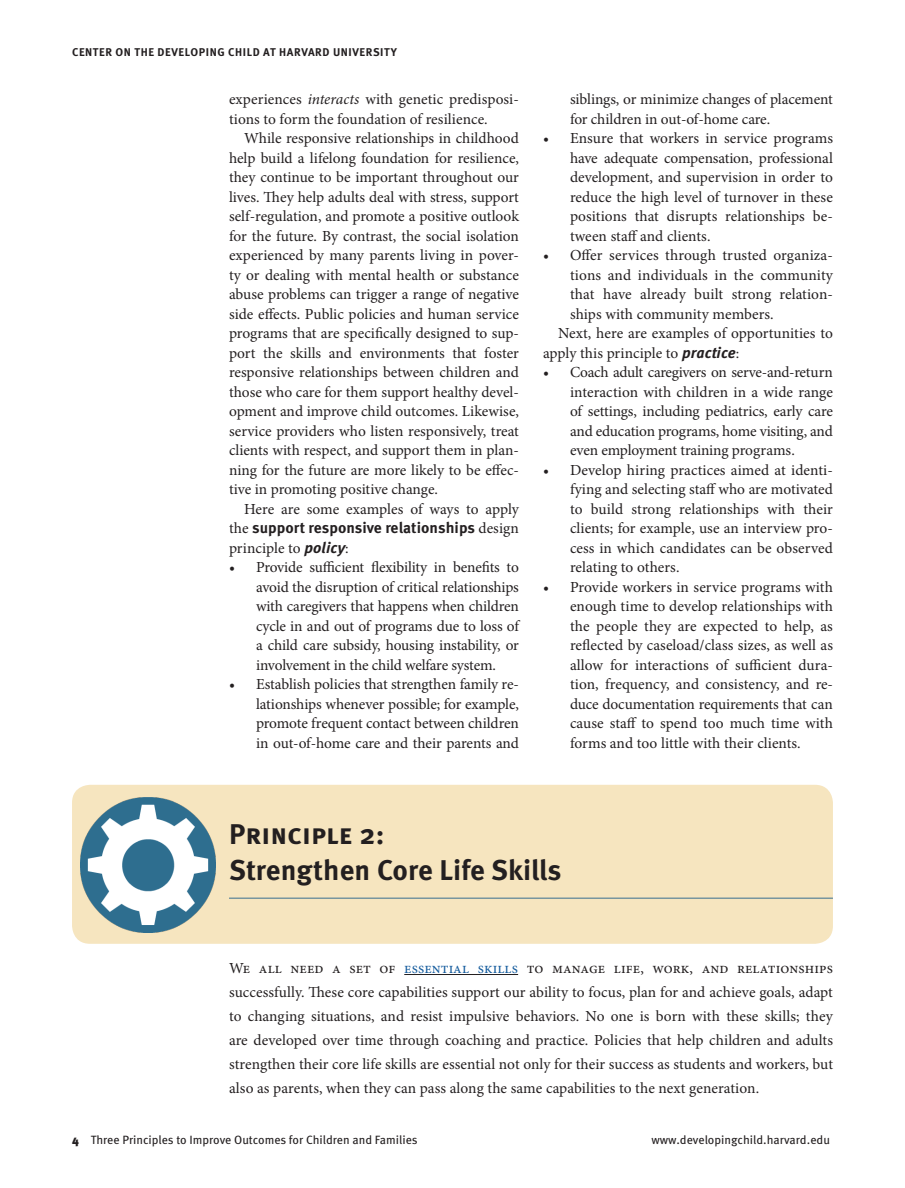
<style>
.page{position:relative;width:905px;height:1188px;background:#fff}
.page>*{position:absolute;margin:0;border:0;box-sizing:border-box;transform-origin:0 0}
.subhed_1{font:700 28.5px/36px "Meta OT";letter-spacing:.005em;color:#231f20}
.intro_text_no_indent{font:15.3px/19.5px "Minion Pro";color:#231f20;text-align:justify}
.sidebar1_text{font:12px "Meta OT";color:#231f20}
.header_left{font:700 11.25px "Meta OT";letter-spacing:.05em;color:#231f20}
.s1{font-style:italic}
.s2{font-family:"Meta OT";font-weight:700}
.s3{font-family:"Meta OT";font-weight:700;font-style:italic}
.s4{color:#175d9e}
.s5{font-weight:900}
</style>
<div class="page">
<hr style="left:404px;top:974px;width:114px;height:1px;background:#231f20">
<div style="left:72px;top:785px;width:760px;height:159px;background:#f6e5bf;border-radius:18px"></div>
<hr style="left:229px;top:898px;width:603px;height:1px;background:#386e8f">
<img style="left:81px;top:798px;width:135px;height:135px">
<p class="header_left" style="left:72px;top:45px;width:326px">CENTER ON THE DEVELOPING CHILD AT HARVARD UNIVERSITY</p>
<p class="intro_text_no_indent" style="left:229px;top:90px;width:291px">experiences <span class="s1">interacts</span> with genetic predisposi&shy;tions to form the foundation of resilience.</p>
<p class="intro_text_no_indent" style="left:229px;top:129px;width:292px;text-indent:15px">While responsive relationships in childhood help build a lifelong foundation for resilience, they continue to be important throughout our lives. They help adults deal with stress, support self-regulation, and promote a positive outlook for the future. By contrast, the social isolation experienced by many parents living in pover&shy;ty or dealing with mental health or substance abuse problems can trigger a range of negative side effects. Public policies and human service programs that are specifically designed to sup&shy;port the skills and environments that foster responsive relationships between children and those who care for them support healthy devel&shy;opment and improve child outcomes. Likewise, service providers who listen responsively, treat clients with respect, and support them in plan&shy;ning for the future are more likely to be effec&shy;tive in promoting positive change.</p>
<p class="intro_text_no_indent" style="left:229px;top:499px;width:292px;text-indent:15px">Here are some examples of ways to apply the <span class="s2">support responsive relationships</span> design principle to <span class="s3">policy</span>:</p>
<p class="intro_text_no_indent" style="left:256px;top:558px;width:266px;text-indent:-27px">• Provide sufficient flexibility in benefits to avoid the disruption of critical relationships with caregivers that happens when children cycle in and out of programs due to loss of a child care subsidy, housing instability, or involvement in the child welfare system.</p>
<p class="intro_text_no_indent" style="left:256px;top:675px;width:264px;text-indent:-27px">• Establish policies that strengthen family re&shy;lationships whenever possible; for example, promote frequent contact between children in out-of-home care and their parents and</p>
<p class="intro_text_no_indent" style="left:570px;top:90px;width:264px">siblings, or minimize changes of placement for children in out-of-home care.</p>
<p class="intro_text_no_indent" style="left:570px;top:129px;width:264px;text-indent:-27px">• Ensure that workers in service programs have adequate compensation, professional development, and supervision in order to reduce the high level of turnover in these positions that disrupts relationships be&shy;tween staff and clients.</p>
<p class="intro_text_no_indent" style="left:570px;top:246px;width:265px;text-indent:-27px">• Offer services through trusted organiza&shy;tions and individuals in the community that have already built strong relation&shy;ships with community members.</p>
<p class="intro_text_no_indent" style="left:543px;top:324px;width:291px;text-indent:15px">Next, here are examples of opportunities to apply this principle to <span class="s3">practice</span>:</p>
<p class="intro_text_no_indent" style="left:570px;top:363px;width:264px;text-indent:-27px">• Coach adult caregivers on serve-and-return interaction with children in a wide range of settings, including pediatrics, early care and education programs, home visiting, and even employment training programs.</p>
<p class="intro_text_no_indent" style="left:570px;top:460px;width:264px;text-indent:-27px">• Develop hiring practices aimed at identi&shy;fying and selecting staff who are motivated to build strong relationships with their clients; for example, use an interview pro&shy;cess in which candidates can be observed relating to others.</p>
<p class="intro_text_no_indent" style="left:570px;top:577px;width:264px;text-indent:-27px">• Provide workers in service programs with enough time to develop relationships with the people they are expected to help, as reflected by caseload/class sizes, as well as allow for interactions of sufficient dura&shy;tion, frequency, and consistency, and re&shy;duce documentation requirements that can cause staff to spend too much time with forms and too little with their clients.</p>
<p class="subhed_1" style="left:229px;top:816px;width:334px">Principle 2:<br>Strengthen Core Life Skills</p>
<p class="intro_text_no_indent" style="left:229px;top:956px;width:605px;line-height:24px">We all need a set of <span class="s4">essential skills</span> to manage life, work, and relationships successfully. These core capabilities support our ability to focus, plan for and achieve goals, adapt to changing situations, and resist impulsive behaviors. No one is born with these skills; they are developed over time through coaching and practice. Policies that help children and adults strengthen their core life skills are essential not only for their success as students and workers, but also as parents, when they can pass along the same capabilities to the next generation.</p>
<p class="sidebar1_text" style="left:72px;top:1132px;width:347px"><span class="s5">4</span> Three Principles to Improve Outcomes for Children and Families</p>
<p class="sidebar1_text" style="left:651px;top:1132px;width:180px">www.developingchild.harvard.edu</p>
</div>
